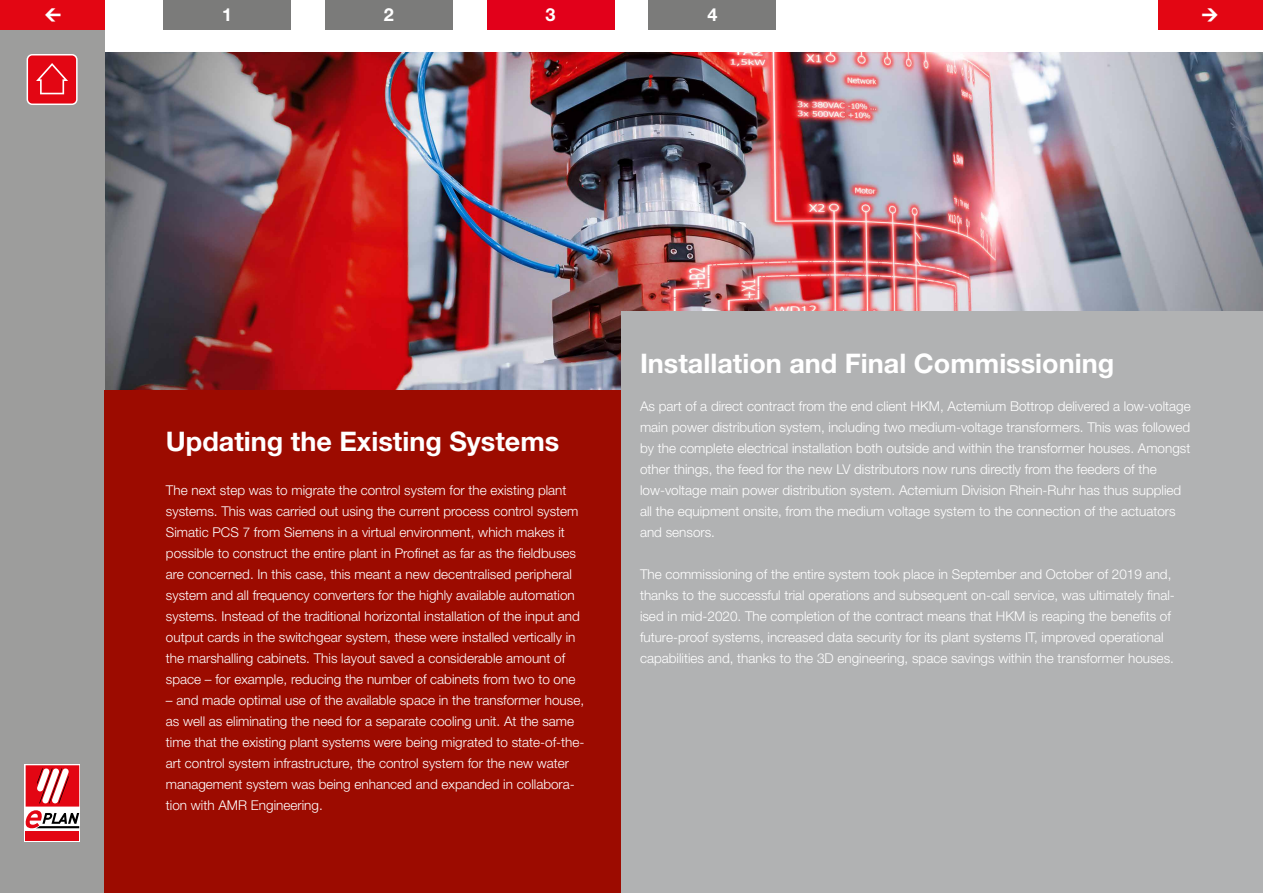
<style>
.page{position:relative;width:1263px;height:893px;background:#fff}
.page>*{position:absolute;margin:0;border:0;box-sizing:border-box;transform-origin:0 0}
.t1{font:700 27px "Helvetica Neue LT Pro";color:#fff}
.t2{font:700 18px "Helvetica Neue LT Pro";color:#fff}
.t3{font:300 13.5px/21px "Helvetica Neue LT Pro";color:#fff}
</style>
<div class="page">
<img style="left:104px;top:52px;width:1159px;height:338px">
<div style="left:0;top:0;width:104px;height:893px;background:#9d9d9c"></div>
<div style="left:0;top:0;width:104px;height:30px;background:#e30613"></div>
<div style="left:1158px;top:0;width:105px;height:30px;background:#e30613"></div>
<svg style="left:25px;top:764px;width:55px;height:78px"></svg>
<div style="left:26px;top:831px;width:53px;height:10px;background:#e30613"></div>
<svg style="left:25px;top:765px;width:54px;height:63px;background:#d6676e"></svg>
<div style="left:27px;top:55px;width:50px;height:49px;background:#e30613;border-radius:5px"></div>
<div style="left:27px;top:54px;width:51px;height:51px;border:2px solid #fff;border-radius:5px"></div>
<svg style="left:36px;top:63px;width:32px;height:31px"></svg>
<div style="left:104px;top:390px;width:517px;height:503px;background:#9c0b00"></div>
<div style="left:621px;top:311px;width:642px;height:582px;background:#b1b2b3"></div>
<div style="left:163px;top:0;width:128px;height:30px;background:#7b7b7a"></div>
<div style="left:325px;top:0;width:128px;height:30px;background:#7b7b7a"></div>
<div style="left:487px;top:0;width:127px;height:30px;background:#e2001a"></div>
<div style="left:648px;top:0;width:128px;height:30px;background:#7b7b7a"></div>
<h2 class="t2" style="left:222px;top:4px;width:12px">1</h2>
<h2 class="t2" style="left:384px;top:4px;width:12px">2</h2>
<h2 class="t2" style="left:546px;top:4px;width:12px">3</h2>
<h2 class="t2" style="left:707px;top:4px;width:12px">4</h2>
<h1 class="t1" style="left:166px;top:425px;width:395px">Updating the Existing Systems</h1>
<p class="t3" style="left:166px;top:479px;width:415px">The next step was to migrate the control system for the existing plant systems. This was carried out using the current process control system Simatic PCS 7 from Siemens in a virtual environment, which makes it possible to construct the entire plant in Profinet as far as the fieldbuses are concerned. In this case, this meant a new decentralised peripheral system and all frequency converters for the highly available automation systems. Instead of the traditional horizontal installation of the input and output cards in the switchgear system, these were installed vertically in the marshalling cabinets. This layout saved a considerable amount of space – for example, reducing the number of cabinets from two to one</p>
<p class="t3" style="left:166px;top:689px;width:420px">– and made optimal use of the available space in the transformer house, as well as eliminating the need for a separate cooling unit. At the same time that the existing plant systems were being migrated to state-of-the&shy;art control system infrastructure, the control system for the new water management system was being enhanced and expanded in collabora&shy;tion with AMR Engineering.</p>
<h1 class="t1" style="left:640px;top:347px;width:476px">Installation and Final Commissioning</h1>
<p class="t3" style="left:640px;top:395px;width:552px">As part of a direct contract from the end client HKM, Actemium Bottrop delivered a low-voltage main power distribution system, including two medium-voltage transformers. This was followed by the complete electrical installation both outside and within the transformer houses. Amongst other things, the feed for the new LV distributors now runs directly from the feeders of the low-voltage main power distribution system. Actemium Division Rhein-Ruhr has thus supplied all the equipment onsite, from the medium voltage system to the connection of the actuators and sensors.</p>
<p class="t3" style="left:640px;top:563px;width:536px">The commissioning of the entire system took place in September and October of 2019 and, thanks to the successful trial operations and subsequent on-call service, was ultimately final&shy;ised in mid-2020. The completion of the contract means that HKM is reaping the benefits of future-proof systems, increased data security for its plant systems IT, improved operational capabilities and, thanks to the 3D engineering, space savings within the transformer houses.</p>
</div>
